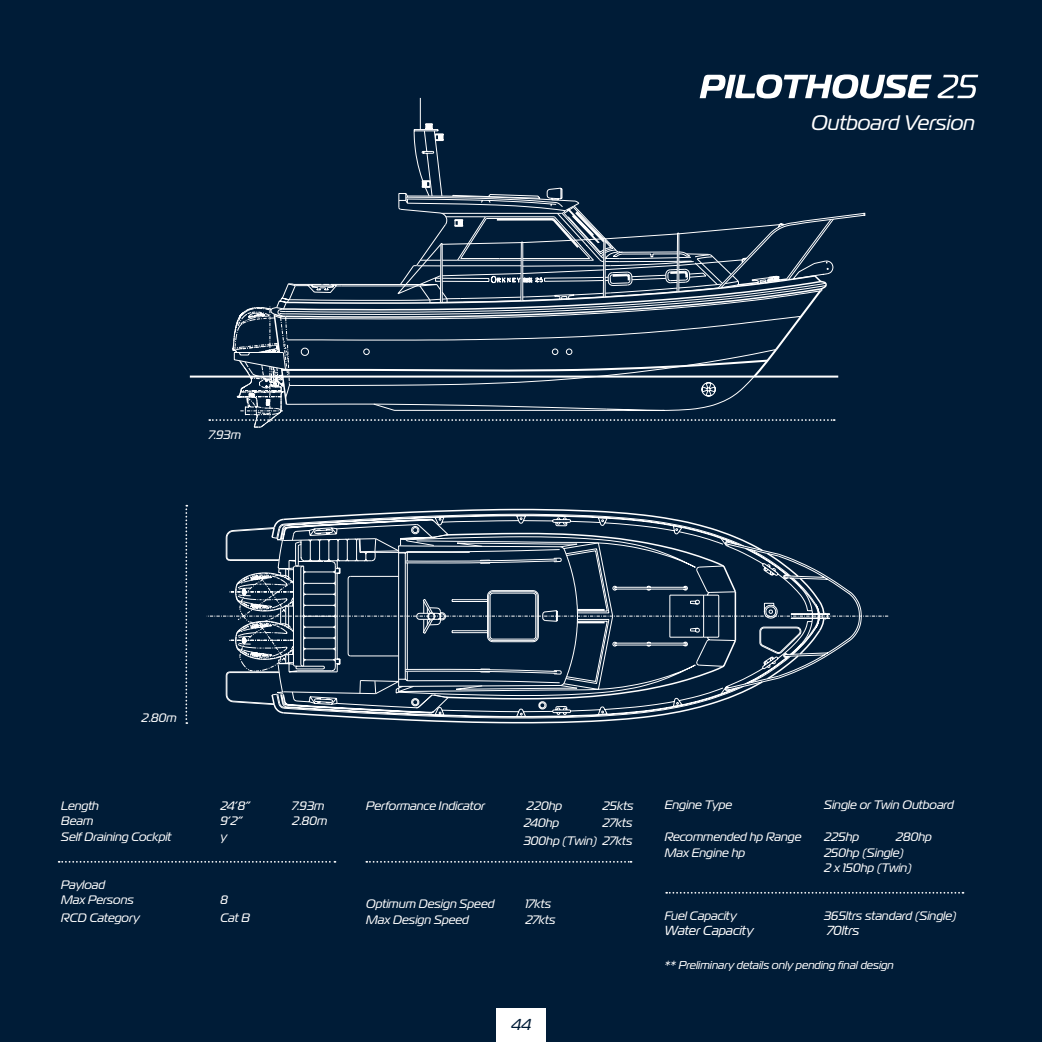
<style>
.page{position:relative;width:1042px;height:1042px;background:#001c37}
.page>*{position:absolute;margin:0;border:0;box-sizing:border-box;transform-origin:0 0}
.t1{font:italic 21px "Magistral";color:#fff}
.t2{font:italic 15.75px "Magistral";color:#001c37}
.t3{font:italic 13.12px "Magistral";color:#fff}
.t4{font:italic 12.25px/15.8px "Magistral";color:#fff}
.t5{font:italic 11.38px "Magistral";color:#fff}
</style>
<div class="page">
<svg style="left:206px;top:508px;width:682px;height:216px"></svg>
<hr style="left:190px;top:375px;width:86px;height:2px;background:#fff">
<hr style="left:420px;top:98px;width:1px;height:32px;background:#fff">
<svg style="left:366px;top:861px;width:265px;height:1px"></svg>
<svg style="left:666px;top:892px;width:297px;height:1px"></svg>
<svg style="left:209px;top:123px;width:656px;height:305px"></svg>
<svg style="left:185px;top:505px;width:2px;height:219px"></svg>
<svg style="left:59px;top:861px;width:276px;height:1px"></svg>
<svg style="left:699px;top:74px;width:232px;height:24px"></svg>
<svg style="left:937px;top:75px;width:41px;height:23px"></svg>
<div style="left:496px;top:1008px;width:50px;height:34px;background:#fff"></div>
<h1 class="t1" style="left:811px;top:110px;width:165px">Outboard Version</h1>
<p class="t4" style="left:208px;top:426px;width:34px">7.93m</p>
<p class="t4" style="left:141px;top:710px;width:37px">2.80m</p>
<p class="t4" style="left:61px;top:797px;width:39px">Length</p>
<p class="t4" style="left:220px;top:797px;width:32px">24’8”</p>
<p class="t4" style="left:292px;top:797px;width:34px">7.93m</p>
<p class="t4" style="left:61px;top:813px;width:34px">Beam</p>
<p class="t4" style="left:220px;top:813px;width:24px">9’2”</p>
<p class="t4" style="left:292px;top:813px;width:37px">2.80m</p>
<p class="t4" style="left:61px;top:829px;width:112px">Self Draining Cockpit</p>
<p class="t4" style="left:220px;top:829px;width:8px">y</p>
<p class="t4" style="left:61px;top:876px;width:74px">Payload<br>Max Persons</p>
<p class="t4" style="left:220px;top:892px;width:9px">8</p>
<p class="t4" style="left:61px;top:909px;width:80px">RCD Category</p>
<p class="t4" style="left:220px;top:909px;width:31px">Cat B</p>
<p class="t4" style="left:366px;top:797px;width:120px">Performance Indicator</p>
<p class="t4" style="left:526px;top:797px;width:37px">220hp</p>
<p class="t4" style="left:602px;top:797px;width:33px">25kts</p>
<p class="t4" style="left:523px;top:815px;width:37px">240hp</p>
<p class="t4" style="left:523px;top:814px;width:110px;line-height:17.5px;text-align:right">27kts<br>300hp (Twin) 27kts</p>
<p class="t4" style="left:366px;top:895px;width:130px">Optimum Design Speed</p>
<p class="t4" style="left:525px;top:895px;width:27px">17kts</p>
<p class="t4" style="left:366px;top:911px;width:104px">Max Design Speed</p>
<p class="t4" style="left:525px;top:911px;width:32px">27kts</p>
<p class="t2" style="left:511px;top:1014px;width:21px">44</p>
<p class="t4" style="left:664px;top:797px;width:69px">Engine Type</p>
<p class="t4" style="left:823px;top:797px;width:131px">Single or Twin Outboard</p>
<p class="t4" style="left:664px;top:828px;width:138px">Recommended hp Range</p>
<p class="t4" style="left:823px;top:828px;width:37px">225hp</p>
<p class="t4" style="left:895px;top:828px;width:37px">280hp</p>
<p class="t4" style="left:664px;top:844px;width:82px">Max Engine hp</p>
<p class="t4" style="left:823px;top:844px;width:89px">250hp (Single)<br>2 x 150hp (Twin)</p>
<p class="t4" style="left:664px;top:907px;width:73px">Fuel Capacity</p>
<p class="t4" style="left:823px;top:907px;width:134px">365ltrs standard (Single)</p>
<p class="t3" style="left:664px;top:923px;width:90px">Water Capacity</p>
<p class="t3" style="left:827px;top:923px;width:34px">70ltrs</p>
<p class="t5" style="left:664px;top:958px;width:231px">** Preliminary details only pending final design</p>
</div>
